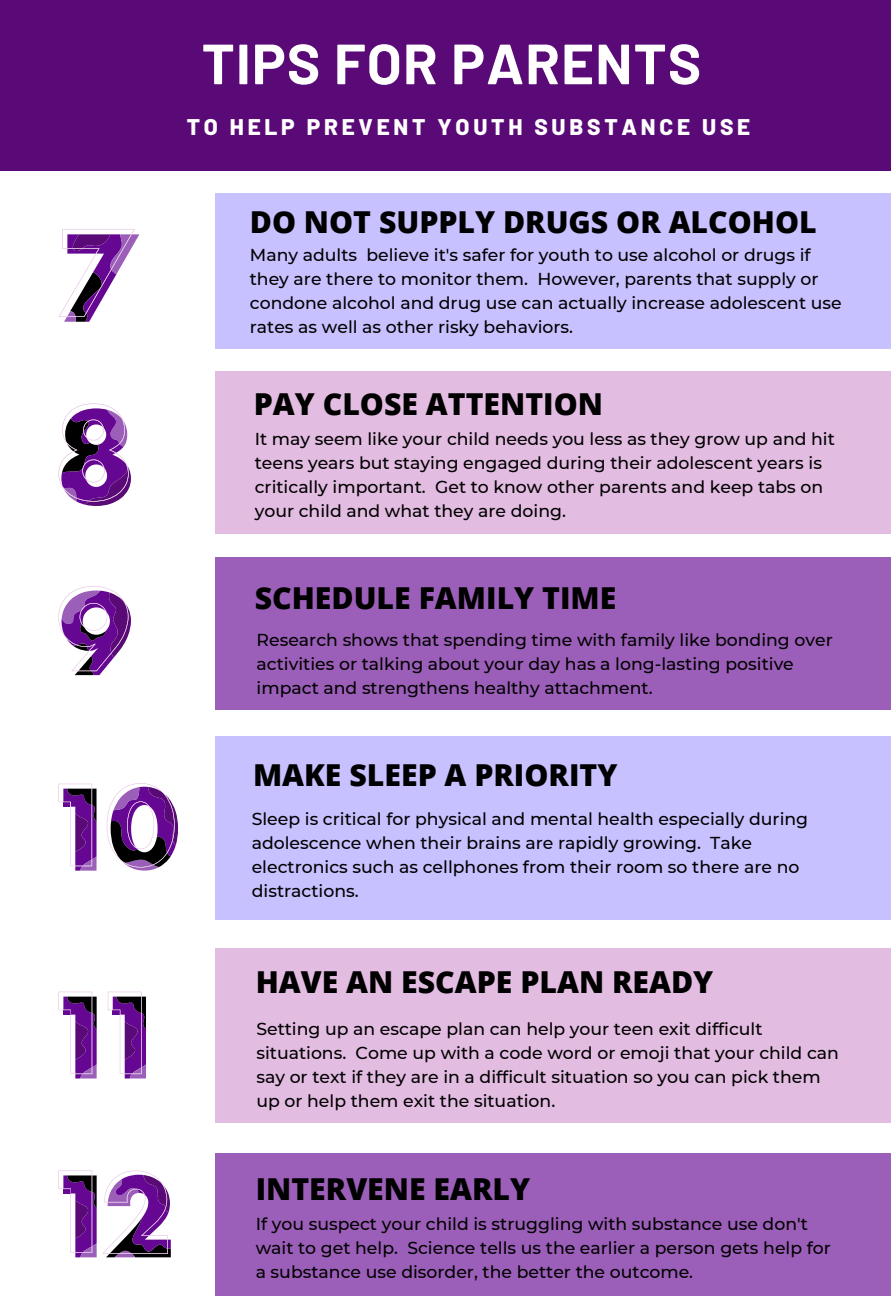
<style>
.page{position:relative;width:891px;height:1296px;background:#fff}
.page>*{position:absolute;margin:0;border:0;box-sizing:border-box;transform-origin:0 0}
.t1{font:700 56.48px "Barlow";letter-spacing:.02em;color:#fff}
.t2{font:800 30.15px "Open Sans";color:#000}
.t3{font:800 22.72px "Barlow";letter-spacing:.165em;color:#fff}
.t4{font:500 17.32px/24.1px "Montserrat";color:#000}
</style>
<div class="page">
<div style="left:0;top:0;width:891px;height:171px;background:#5a0a76"></div>
<div style="left:215px;top:193px;width:676px;height:156px;background:#c8c1ff"></div>
<div style="left:215px;top:737px;width:676px;height:183px;background:#c8c1ff"></div>
<div style="left:215px;top:371px;width:676px;height:163px;background:#e3bce2"></div>
<div style="left:215px;top:557px;width:676px;height:152px;background:#9c5fb9"></div>
<div style="left:215px;top:948px;width:676px;height:174px;background:#e3bce2"></div>
<div style="left:215px;top:1154px;width:676px;height:142px;background:#9c5fb9"></div>
<svg style="left:59px;top:229px;width:80px;height:93px"></svg>
<svg style="left:58px;top:403px;width:73px;height:103px"></svg>
<svg style="left:58px;top:586px;width:73px;height:89px"></svg>
<svg style="left:58px;top:784px;width:39px;height:87px"></svg>
<svg style="left:107px;top:783px;width:71px;height:88px"></svg>
<svg style="left:58px;top:992px;width:39px;height:87px"></svg>
<svg style="left:108px;top:992px;width:38px;height:87px"></svg>
<svg style="left:58px;top:1171px;width:113px;height:86px"></svg>
<p class="t1" style="left:202px;top:28px;width:501px">TIPS FOR PARENTS</p>
<p class="t3" style="left:187px;top:112px;width:565px">TO HELP PREVENT YOUTH SUBSTANCE USE</p>
<p class="t2" style="left:250px;top:201px;width:568px">DO NOT SUPPLY DRUGS OR ALCOHOL</p>
<p class="t4" style="left:250px;top:243px;width:593px">Many adults believe it's safer for youth to use alcohol or drugs if they are there to monitor them. However, parents that supply or condone alcohol and drug use can actually increase adolescent use rates as well as other risky behaviors.</p>
<p class="t2" style="left:254px;top:383px;width:351px">PAY CLOSE ATTENTION</p>
<p class="t4" style="left:255px;top:427px;width:582px">It may seem like your child needs you less as they grow up and hit teens years but staying engaged during their adolescent years is critically important. Get to know other parents and keep tabs on your child and what they are doing.</p>
<p class="t2" style="left:255px;top:576px;width:363px">SCHEDULE FAMILY TIME</p>
<p class="t4" style="left:257px;top:628px;width:578px">Research shows that spending time with family like bonding over activities or talking about your day has a long-lasting positive impact and strengthens healthy attachment.</p>
<p class="t2" style="left:253px;top:754px;width:366px">MAKE SLEEP A PRIORITY</p>
<p class="t4" style="left:252px;top:807px;width:558px">Sleep is critical for physical and mental health especially during adolescence when their brains are rapidly growing. Take electronics such as cellphones from their room so there are no distractions.</p>
<p class="t2" style="left:256px;top:961px;width:459px">HAVE AN ESCAPE PLAN READY</p>
<p class="t4" style="left:256px;top:1017px;width:584px">Setting up an escape plan can help your teen exit difficult situations. Come up with a code word or emoji that your child can say or text if they are in a difficult situation so you can pick them up or help them exit the situation.</p>
<p class="t2" style="left:256px;top:1168px;width:276px">INTERVENE EARLY</p>
<p class="t4" style="left:256px;top:1212px;width:577px">If you suspect your child is struggling with substance use don't wait to get help. Science tells us the earlier a person gets help for a substance use disorder, the better the outcome.</p>
</div>
